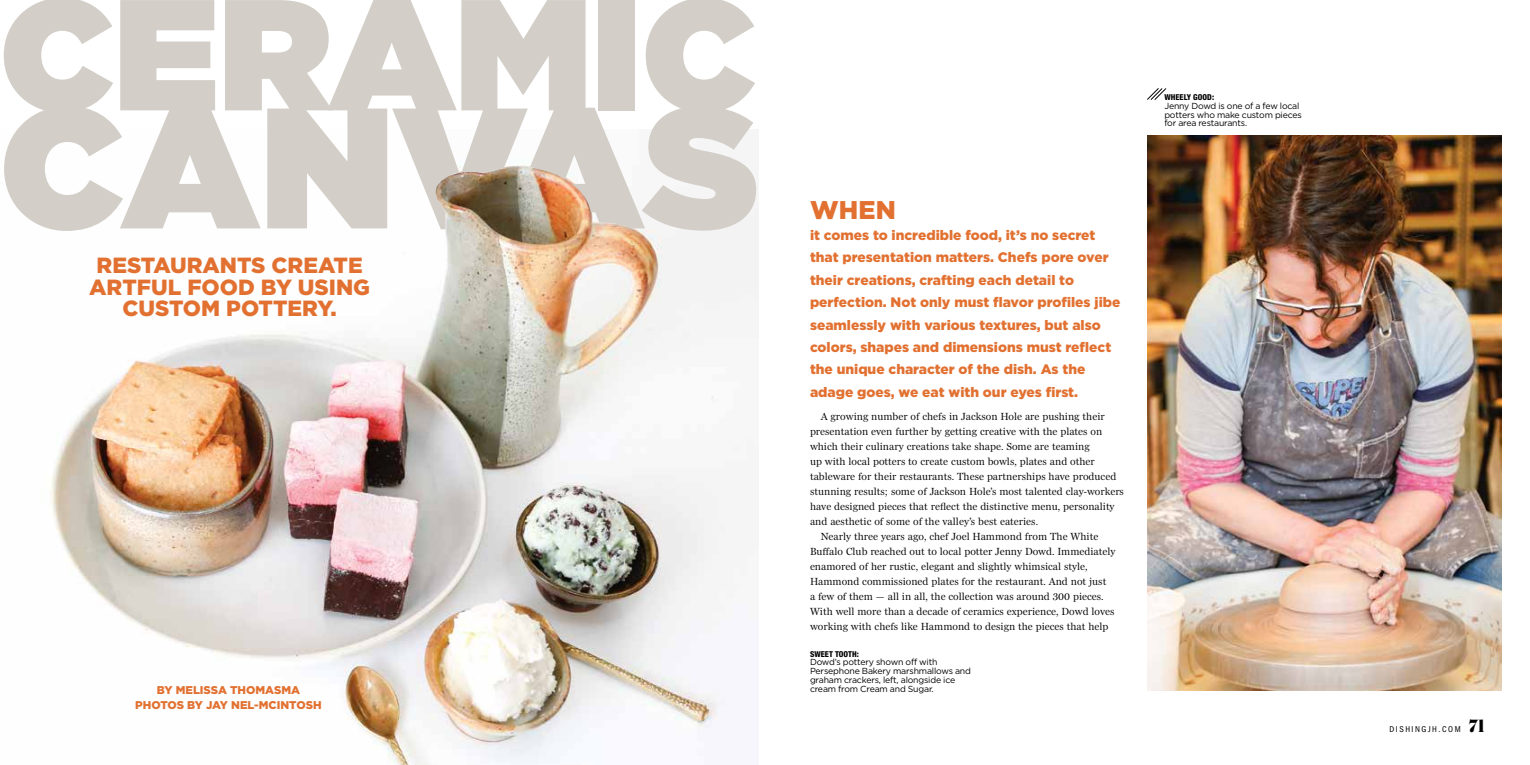
<style>
.page{position:relative;width:1530px;height:765px;background:#fff}
.page>*{position:absolute;margin:0;border:0;box-sizing:border-box;transform-origin:0 0}
.t1{font:900 171.25px "Gotham";color:#d3cfc8}
.t2{font:900 157.62px "Gotham";color:#d3cfc8}
.t3{font:900 25.62px "Gotham";color:#e27131}
.t4{font:900 22px/21.4px "Gotham";color:#e27131;text-align:center}
.t5{font:900 13.75px/22.4px "Gotham";color:#e27131}
.t6{font:900 11.25px/15.6px "Gotham";color:#e27131;text-align:center}
.t7{font:10.62px "Miller Daily One";color:#000}
.t8{font:8.75px/8.8px "Gotham";letter-spacing:-.02em;color:#000}
.t9{font:condensed 8.75px "Franklin Gothic";letter-spacing:.175em;color:#000}
.t10{font:800 condensed 8.12px "Helvetica Neue";letter-spacing:.01em;color:#000}
.s1{font-family:"Austin";font-weight:800;font-stretch:normal;font-size:18.75px}
</style>
<div class="page">
<img style="left:51px;top:158px;width:708px;height:607px">
<img style="left:436px;top:167px;width:221px;height:139px">
<img style="left:1147px;top:135px;width:354px;height:556px">
<svg style="left:1147px;top:88px;width:20px;height:12px"></svg>
<h2 class="t2" style="left:0;top:-58px;width:757px">CERAMIC</h2>
<h1 class="t1" style="left:0;top:45px;width:760px">CANVAS</h1>
<h3 class="t4" style="left:89px;top:255px;width:283px">RESTAURANTS CREATE<br>ARTFUL FOOD BY USING<br>CUSTOM POTTERY.</h3>
<p class="t6" style="left:135px;top:682px;width:188px">BY MELISSA THOMASMA<br>PHOTOS BY JAY NEL-MCINTOSH</p>
<h3 class="t3" style="left:810px;top:192px;width:87px">WHEN</h3>
<p class="t5" style="left:810px;top:224px;width:312px">it comes to incredible food, it’s no secret that presentation matters. Chefs pore over their creations, crafting each detail to perfection. Not only must flavor profiles jibe seamlessly with various textures, but also colors, shapes and dimensions must reflect the unique character of the dish. As the adage goes, we eat with our eyes first.</p>
<p class="t7" style="left:821px;top:410px;width:285px">A growing number of chefs in Jackson Hole are pushing their</p>
<p class="t7" style="left:810px;top:425px;width:294px">presentation even further by getting creative with the plates on</p>
<p class="t7" style="left:810px;top:440px;width:281px">which their culinary creations take shape. Some are teaming</p>
<p class="t7" style="left:810px;top:455px;width:286px">up with local potters to create custom bowls, plates and other</p>
<p class="t7" style="left:810px;top:470px;width:308px">tableware for their restaurants. These partnerships have produced</p>
<p class="t7" style="left:810px;top:485px;width:316px">stunning results; some of Jackson Hole’s most talented clay-workers</p>
<p class="t7" style="left:810px;top:500px;width:306px">have designed pieces that reflect the distinctive menu, personality</p>
<p class="t7" style="left:810px;top:515px;width:230px">and aesthetic of some of the valley’s best eateries.</p>
<p class="t7" style="left:821px;top:530px;width:279px">Nearly three years ago, chef Joel Hammond from The White</p>
<p class="t7" style="left:810px;top:545px;width:307px">Buffalo Club reached out to local potter Jenny Dowd. Immediately</p>
<p class="t7" style="left:810px;top:560px;width:279px">enamored of her rustic, elegant and slightly whimsical style,</p>
<p class="t7" style="left:810px;top:575px;width:298px">Hammond commissioned plates for the restaurant. And not just</p>
<p class="t7" style="left:810px;top:590px;width:295px">a few of them — all in all, the collection was around 300 pieces.</p>
<p class="t7" style="left:810px;top:605px;width:306px">With well more than a decade of ceramics experience, Dowd loves</p>
<p class="t7" style="left:810px;top:620px;width:300px">working with chefs like Hammond to design the pieces that help</p>
<p class="t10" style="left:810px;top:649px;width:51px">SWEET TOOTH:</p>
<p class="t8" style="left:810px;top:658px;width:162px">Dowd’s pottery shown off with<br>Persephone Bakery marshmallows and graham crackers, left, alongside ice cream from Cream and Sugar.</p>
<p class="t10" style="left:1164px;top:92px;width:51px">WHEELY GOOD:</p>
<p class="t8" style="left:1164px;top:101px;width:139px">Jenny Dowd is one of a few local potters who make custom pieces for area restaurants.</p>
<p class="t9" style="left:1389px;top:724px;width:97px">DISHINGJH.COM <span class="s1">71</span></p>
</div>
